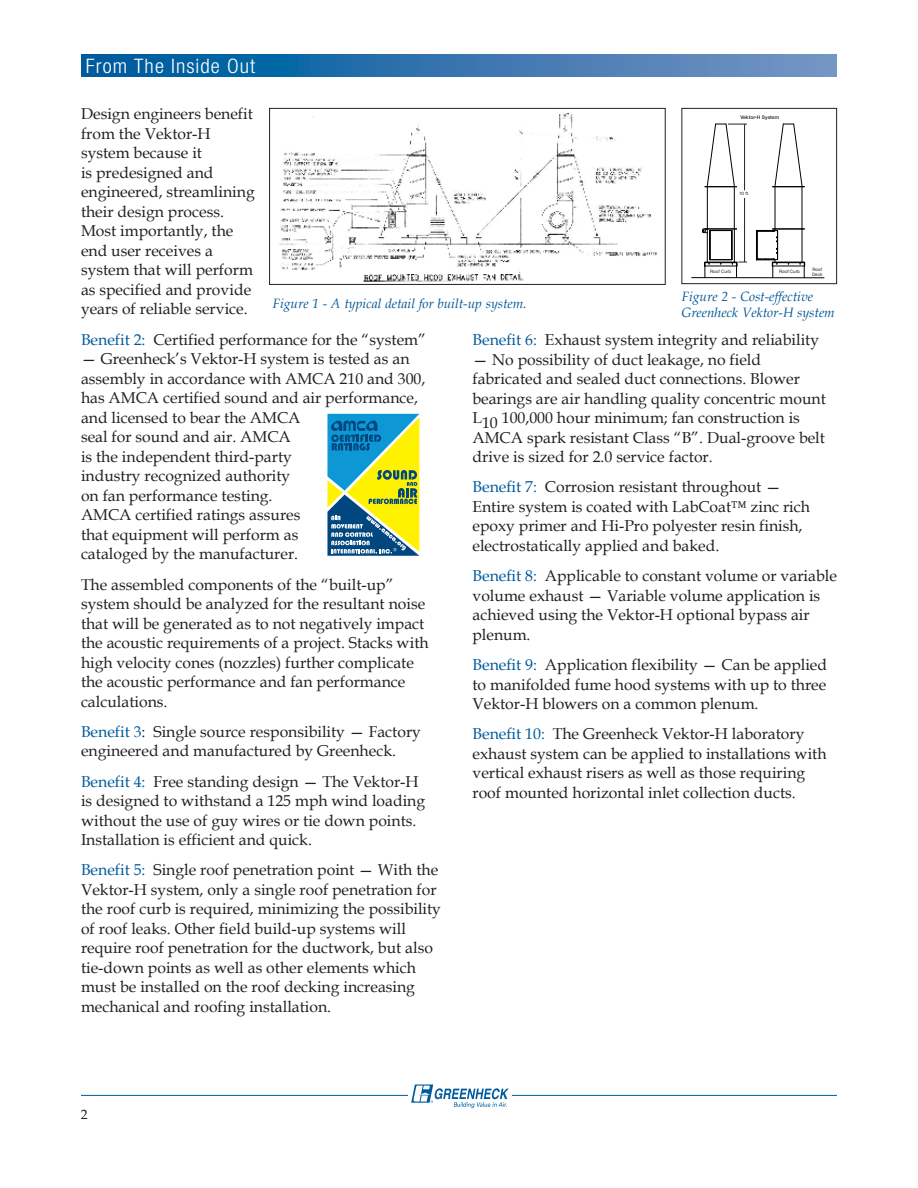
<style>
.page{position:relative;width:918px;height:1188px;background:#fff}
.page>*{position:absolute;margin:0;border:0;box-sizing:border-box;transform-origin:0 0}
.t1{font:300 condensed 19.95px "Helvetica Neue LT Std";letter-spacing:.05em;color:#fff;scale:1.05 1}
.t2{font:15.75px/19.5px "Book Antiqua";color:#231f20}
.t3{font:italic 13.5px/16.2px "Book Antiqua";color:#005697}
.t4{font:13.5px "Book Antiqua";color:#231f20}
.t5{font:500 5.1px "Helvetica Neue LT Std";color:#231f20}
.t6{font:4.5px/4.5px "Helvetica Neue LT Std";color:#231f20}
.s1{color:#005b9d}
</style>
<div class="page">
<hr style="left:81px;top:1095px;width:756px;height:1px;background:#005b9d">
<svg style="left:81px;top:54px;width:756px;height:22px;background:#3375af"></svg>
<div style="left:408px;top:1085px;width:104px;height:23px;background:#fff"></div>
<svg style="left:411px;top:1085px;width:98px;height:23px"></svg>
<svg style="left:327px;top:414px;width:92px;height:142px;background:#76aa77"></svg>
<img style="left:279px;top:113px;width:378px;height:169px">
<div style="left:269px;top:108px;width:397px;height:177px;border:1px solid #231f20"></div>
<hr style="left:707px;top:187px;width:1px;height:42px;background:#010203">
<hr style="left:734px;top:187px;width:1px;height:42px;background:#010203">
<hr style="left:773px;top:229px;width:31px;height:1px;background:#010203">
<hr style="left:773px;top:266px;width:31px;height:1px;background:#010203">
<hr style="left:773px;top:262px;width:31px;height:1px;background:#010203">
<hr style="left:802px;top:229px;width:1px;height:33px;background:#010203">
<hr style="left:775px;top:187px;width:1px;height:42px;background:#010203">
<hr style="left:802px;top:187px;width:1px;height:42px;background:#010203">
<svg style="left:773px;top:124px;width:32px;height:64px"></svg>
<hr style="left:692px;top:277px;width:132px;height:1px;background:#010203">
<svg style="left:756px;top:229px;width:22px;height:49px"></svg>
<svg style="left:800px;top:262px;width:6px;height:16px"></svg>
<svg style="left:705px;top:124px;width:42px;height:64px"></svg>
<svg style="left:702px;top:229px;width:45px;height:49px"></svg>
<hr style="left:744px;top:198px;width:1px;height:64px;background:#231f20">
<hr style="left:744px;top:124px;width:1px;height:66px;background:#231f20">
<div style="left:681px;top:108px;width:156px;height:176px;border:1px solid #231f20"></div>
<p class="t1" style="left:86px;top:54px;width:163px">From The Inside Out</p>
<p class="t2" style="left:81px;top:104px;width:175px">Design engineers benefit from the Vektor-H system because it<br>is predesigned and engineered, streamlining their design process.<br>Most importantly, the end user receives a system that will perform as specified and provide years of reliable service.</p>
<p class="t2" style="left:81px;top:329px;width:347px"><span class="s1">Benefit 2:</span> Certified performance for the “system”</p>
<p class="t2" style="left:81px;top:349px;width:346px">— Greenheck’s Vektor-H system is tested as an assembly in accordance with AMCA 210 and 300, has AMCA certified sound and air performance, and licensed to bear the AMCA<br>seal for sound and air. AMCA<br>is the independent third-party<br>industry recognized authority<br>on fan performance testing.<br>AMCA certified ratings assures<br>that equipment will perform as<br>cataloged by the manufacturer.</p>
<p class="t2" style="left:81px;top:574px;width:349px">The assembled components of the “built-up” system should be analyzed for the resultant noise that will be generated as to not negatively impact the acoustic requirements of a project. Stacks with high velocity cones (nozzles) further complicate the acoustic performance and fan performance calculations.</p>
<p class="t2" style="left:81px;top:721px;width:342px"><span class="s1">Benefit 3</span>: Single source responsibility — Factory engineered and manufactured by Greenheck.</p>
<p class="t2" style="left:81px;top:771px;width:346px"><span class="s1">Benefit 4:</span> Free standing design — The Vektor-H is designed to withstand a 125 mph wind loading without the use of guy wires or tie down points.<br>Installation is efficient and quick.</p>
<p class="t2" style="left:81px;top:860px;width:362px"><span class="s1">Benefit 5:</span> Single roof penetration point — With the Vektor-H system, only a single roof penetration for the roof curb is required, minimizing the possibility of roof leaks. Other field build-up systems will require roof penetration for the ductwork, but also tie-down points as well as other elements which must be installed on the roof decking increasing mechanical and roofing installation.</p>
<p class="t5" style="left:740px;top:114px;width:40px">Vektor-H System</p>
<p class="t6" style="left:739px;top:191px;width:12px">10 ft.</p>
<p class="t6" style="left:710px;top:269px;width:22px">Roof Curb</p>
<p class="t6" style="left:812px;top:267px;width:12px">Roof<br>Deck</p>
<p class="t6" style="left:779px;top:269px;width:22px">Roof Curb</p>
<p class="t3" style="left:273px;top:295px;width:256px">Figure 1 - A typical detail for built-up system.</p>
<p class="t3" style="left:682px;top:288px;width:155px">Figure 2 - Cost-effective<br>Greenheck Vektor-H system</p>
<p class="t2" style="left:472px;top:330px;width:348px"><span class="s1">Benefit 6:</span> Exhaust system integrity and reliability</p>
<p class="t2" style="left:472px;top:349px;width:355px">— No possibility of duct leakage, no field fabricated and sealed duct connections. Blower bearings are air handling quality concentric mount L10 100,000 hour minimum; fan construction is AMCA spark resistant Class “B”. Dual-groove belt drive is sized for 2.0 service factor.</p>
<p class="t2" style="left:472px;top:477px;width:339px"><span class="s1">Benefit 7:</span> Corrosion resistant throughout — Entire system is coated with LabCoat™ zinc rich epoxy primer and Hi-Pro polyester resin finish, electrostatically applied and baked.</p>
<p class="t2" style="left:472px;top:566px;width:366px"><span class="s1">Benefit 8:</span> Applicable to constant volume or variable volume exhaust — Variable volume application is achieved using the Vektor-H optional bypass air plenum.</p>
<p class="t2" style="left:472px;top:655px;width:356px;text-align:justify"><span class="s1">Benefit 9:</span> Application flexibility — Can be applied to manifolded fume hood systems with up to three Vektor-H blowers on a common plenum.</p>
<p class="t2" style="left:472px;top:724px;width:356px"><span class="s1">Benefit 10:</span> The Greenheck Vektor-H laboratory exhaust system can be applied to installations with vertical exhaust risers as well as those requiring roof mounted horizontal inlet collection ducts.</p>
<p class="t4" style="left:81px;top:1105px;width:8px">2</p>
</div>
